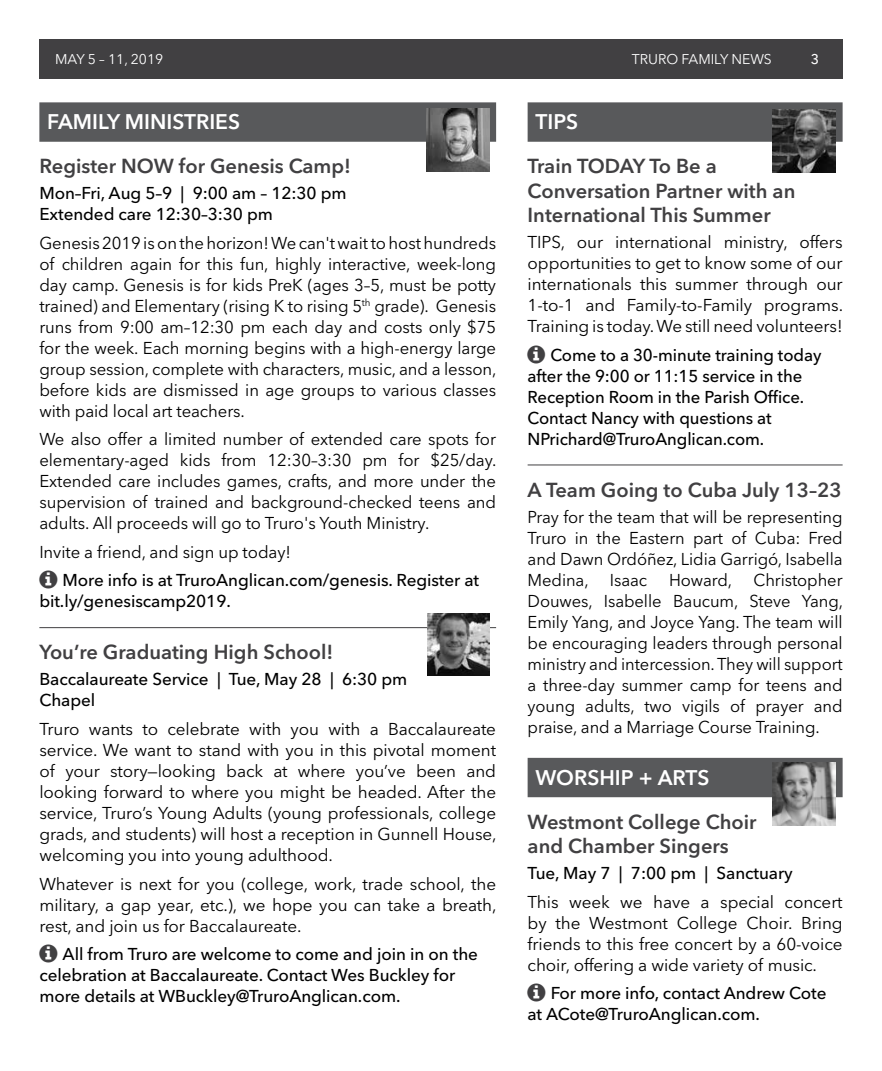
<style>
.page{position:relative;width:882px;height:1071px;background:#fff}
.page>*{position:absolute;margin:0;border:0;box-sizing:border-box;transform-origin:0 0}
.t1{font:600 21px "Avenir Next LT Pro";color:#fff}
.t2{font:600 20.12px/24.5px "Avenir Next LT Pro";color:#414042}
.t3{font:17.15px/21px "Avenir Next LT Pro";letter-spacing:-.005em;color:#000;text-align:justify}
.t4{font:500 17.15px/21px "Avenir Next LT Pro";letter-spacing:-.005em;color:#000}
.t5{font:14px "Avenir Next LT Pro";letter-spacing:-.005em;color:#fff}
.t6{font:500 14px "Avenir Next LT Pro";color:#fff}
</style>
<div class="page">
<div style="left:39px;top:39px;width:804px;height:40px;background:#414042"></div>
<div style="left:528px;top:102px;width:315px;height:40px;background:#58595b"></div>
<hr style="left:528px;top:465px;width:315px;height:1px;background:#414042">
<div style="left:528px;top:758px;width:315px;height:39px;background:#58595b"></div>
<div style="left:39px;top:102px;width:457px;height:40px;background:#58595b"></div>
<hr style="left:39px;top:627px;width:457px;height:1px;background:#414042">
<img style="left:773px;top:109px;width:63px;height:63px">
<img style="left:773px;top:762px;width:63px;height:63px">
<img style="left:426px;top:109px;width:63px;height:63px">
<img style="left:427px;top:613px;width:62px;height:62px">
<p class="t5" style="left:55px;top:51px;width:110px">MAY 5 – 11, 2019</p>
<p class="t5" style="left:632px;top:51px;width:141px">TRURO FAMILY NEWS</p>
<p class="t6" style="left:811px;top:51px;width:10px">3</p>
<p class="t1" style="left:47px;top:109px;width:194px">FAMILY MINISTRIES</p>
<p class="t2" style="left:39px;top:154px;width:313px">Register NOW for Genesis Camp!</p>
<p class="t4" style="left:39px;top:183px;width:309px">Mon–Fri, Aug 5–9 | 9:00 am – 12:30 pm<br>Extended care 12:30–3:30 pm</p>
<p class="t3" style="left:39px;top:232px;width:459px">Genesis 2019 is on the horizon! We can't wait to host hundreds of children again for this fun, highly interactive, week-long day camp. Genesis is for kids PreK (ages 3–5, must be potty trained) and Elementary (rising K to rising 5<sup>th</sup> grade). Genesis runs from 9:00 am–12:30 pm each day and costs only $75 for the week. Each morning begins with a high-energy large group session, complete with characters, music, and a lesson, before kids are dismissed in age groups to various classes with paid local art teachers.</p>
<p class="t3" style="left:39px;top:429px;width:458px;text-align:left">We also offer a limited number of extended care spots for elementary-aged kids from 12:30–3:30 pm for $25/day.<br>Extended care includes games, crafts, and more under the supervision of trained and background-checked teens and adults. All proceeds will go to Truro's Youth Ministry.</p>
<p class="t3" style="left:39px;top:541px;width:253px">Invite a friend, and sign up today!</p>
<p class="t4" style="left:39px;top:570px;width:441px;text-indent:23px">More info is at TruroAnglican.com/genesis. Register at bit.ly/genesiscamp2019.</p>
<p class="t2" style="left:39px;top:640px;width:296px">You’re Graduating High School!</p>
<p class="t4" style="left:39px;top:669px;width:369px">Baccalaureate Service | Tue, May 28 | 6:30 pm<br>Chapel</p>
<p class="t3" style="left:39px;top:718px;width:459px">Truro wants to celebrate with you with a Baccalaureate service. We want to stand with you in this pivotal moment of your story—looking back at where you’ve been and looking forward to where you might be headed. After the service, Truro’s Young Adults (young professionals, college grads, and students) will host a reception in Gunnell House, welcoming you into young adulthood.</p>
<p class="t3" style="left:39px;top:873px;width:459px">Whatever is next for you (college, work, trade school, the military, a gap year, etc.), we hope you can take a breath, rest, and join us for Baccalaureate.</p>
<p class="t4" style="left:39px;top:944px;width:440px;text-indent:23px">All from Truro are welcome to come and join in on the celebration at Baccalaureate. Contact Wes Buckley for more details at WBuckley@TruroAnglican.com.</p>
<p class="t1" style="left:536px;top:109px;width:44px">TIPS</p>
<p class="t2" style="left:528px;top:154px;width:269px">Train TODAY To Be a<br>Conversation Partner with an<br>International This Summer</p>
<p class="t3" style="left:528px;top:232px;width:317px;text-align:left">TIPS, our international ministry, offers opportunities to get to know some of our internationals this summer through our 1-to-1 and Family-to-Family programs.<br>Training is today. We still need volunteers!</p>
<p class="t4" style="left:528px;top:344px;width:295px;text-indent:23px">Come to a 30-minute training today after the 9:00 or 11:15 service in the Reception Room in the Parish Office.<br>Contact Nancy with questions at NPrichard@TruroAnglican.com.</p>
<p class="t2" style="left:528px;top:477px;width:316px">A Team Going to Cuba July 13–23</p>
<p class="t3" style="left:528px;top:506px;width:317px">Pray for the team that will be representing Truro in the Eastern part of Cuba: Fred and Dawn Ordóñez, Lidia Garrigó, Isabella Medina, Isaac</p>
<p class="t3" style="left:528px;top:569px;width:317px;text-indent:141px">Howard, Christopher Douwes, Isabelle Baucum, Steve Yang, Emily Yang, and Joyce Yang. The team will be encouraging leaders through personal ministry and intercession. They will support a three-day summer camp for teens and young adults, two vigils of prayer and praise, and a Marriage Course Training.</p>
<p class="t1" style="left:536px;top:765px;width:176px">WORSHIP + ARTS</p>
<p class="t2" style="left:528px;top:809px;width:231px">Westmont College Choir and Chamber Singers</p>
<p class="t4" style="left:528px;top:863px;width:267px">Tue, May 7 | 7:00 pm | Sanctuary</p>
<p class="t3" style="left:528px;top:891px;width:316px">This week we have a special concert by the Westmont College Choir. Bring friends to this free concert by a 60-voice choir, offering a wide variety of music.</p>
<p class="t4" style="left:528px;top:983px;width:300px;text-indent:23px">For more info, contact Andrew Cote at ACote@TruroAnglican.com.</p>
</div>
